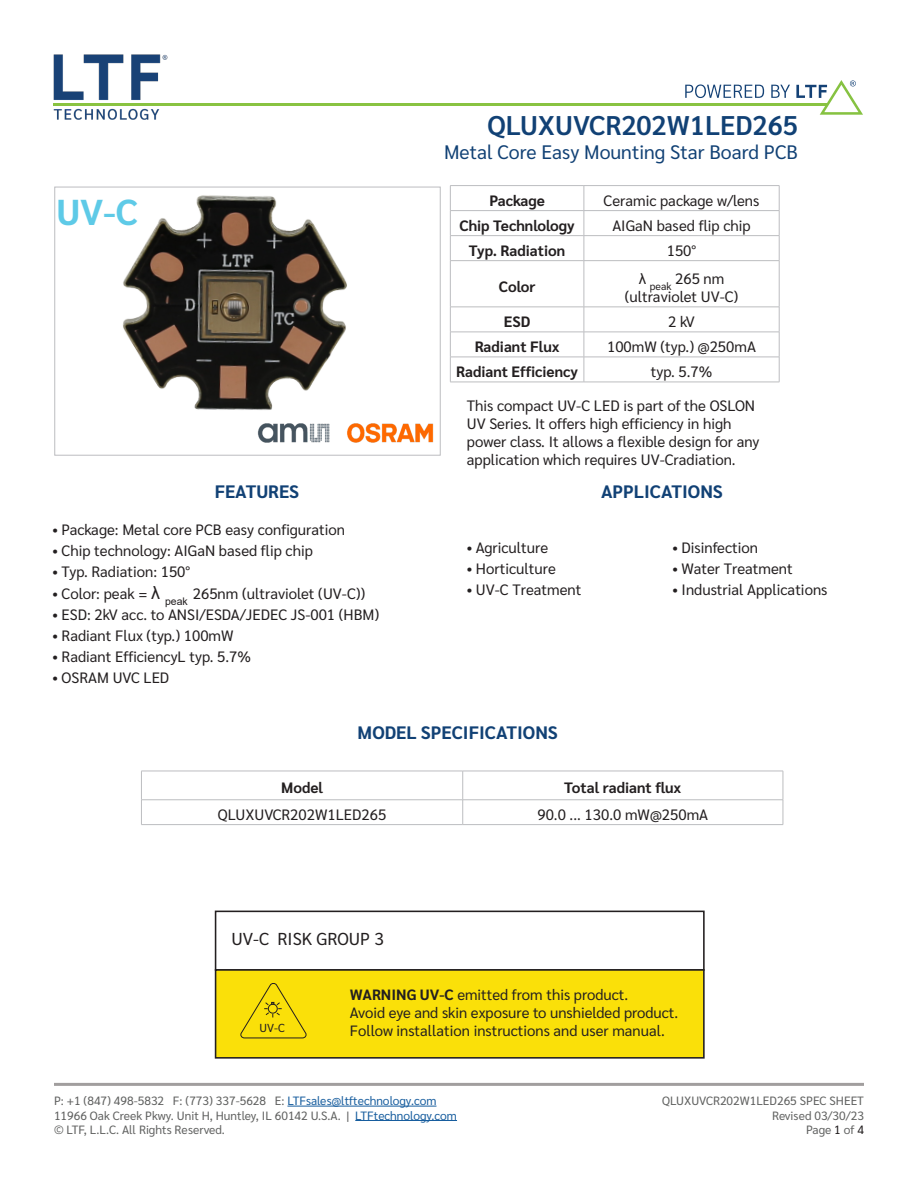
<style>
.page{position:relative;width:918px;height:1188px;background:#fff}
.page>*{position:absolute;margin:0;border:0;box-sizing:border-box;transform-origin:0 0}
.t1{font:700 36px "Sarabun";color:#5ecae7}
.t2{font:600 27px "Sarabun";color:#114175}
.t3{font:19.5px "Sarabun";color:#114175}
.t4{font:700 18px "Sarabun";color:#114175}
.t5{font:17.25px "Sarabun";color:#231f20}
.Page_Sub_Heading{font:15px/18px "Sarabun";color:#231f20;text-align:center}
.Table_Heading{font:700 15px "Sarabun";color:#231f20}
.t6{font:14.85px/17.9px "Sarabun";color:#231f20}
.t7{font:12px/14.4px "Sarabun";color:#606160}
.t8{font:11.55px "Sarabun";color:#231f20}
.s1{font-family:"Arial"}
.s2{font-family:"Arial";font-size:18px}
.s3{font-weight:700}
.s4{color:#175d9e}
.s5{color:#231f20}
</style>
<div class="page">
<img style="left:53px;top:54px;width:117px;height:66px">
<hr style="left:53px;top:103px;width:774px;height:2px;background:#89c341">
<svg style="left:685px;top:84px;width:79px;height:14px"></svg>
<svg style="left:771px;top:85px;width:19px;height:13px"></svg>
<svg style="left:796px;top:80px;width:67px;height:35px"></svg>
<hr style="left:450px;top:185px;width:134px;height:1px;background:#bcbdc0">
<hr style="left:584px;top:185px;width:195px;height:1px;background:#bcbdc0">
<hr style="left:450px;top:210px;width:134px;height:1px;background:#bcbdc0">
<hr style="left:584px;top:210px;width:195px;height:1px;background:#bcbdc0">
<hr style="left:450px;top:235px;width:134px;height:1px;background:#bcbdc0">
<svg style="left:450px;top:186px;width:1px;height:74px"></svg>
<hr style="left:584px;top:235px;width:195px;height:1px;background:#bcbdc0">
<svg style="left:584px;top:186px;width:1px;height:74px"></svg>
<svg style="left:779px;top:186px;width:1px;height:74px"></svg>
<hr style="left:450px;top:260px;width:134px;height:1px;background:#bcbdc0">
<hr style="left:450px;top:261px;width:1px;height:46px;background:#bcbdc0">
<hr style="left:584px;top:260px;width:195px;height:1px;background:#bcbdc0">
<hr style="left:584px;top:261px;width:1px;height:46px;background:#bcbdc0">
<hr style="left:779px;top:261px;width:1px;height:46px;background:#bcbdc0">
<hr style="left:450px;top:307px;width:134px;height:1px;background:#bcbdc0">
<hr style="left:584px;top:307px;width:195px;height:1px;background:#bcbdc0">
<hr style="left:450px;top:332px;width:134px;height:1px;background:#bcbdc0">
<hr style="left:584px;top:332px;width:195px;height:1px;background:#bcbdc0">
<hr style="left:450px;top:357px;width:134px;height:1px;background:#bcbdc0">
<svg style="left:450px;top:308px;width:1px;height:74px"></svg>
<hr style="left:584px;top:357px;width:195px;height:1px;background:#bcbdc0">
<svg style="left:584px;top:307px;width:1px;height:75px"></svg>
<svg style="left:779px;top:307px;width:1px;height:75px"></svg>
<hr style="left:450px;top:382px;width:134px;height:1px;background:#bcbdc0">
<hr style="left:584px;top:382px;width:195px;height:1px;background:#bcbdc0">
<img style="left:123px;top:195px;width:224px;height:215px">
<div style="left:55px;top:187px;width:385px;height:268px;border:1px solid #bcbdc0"></div>
<hr style="left:54px;top:1083px;width:810px;height:3px;background:#a19e9e">
<hr style="left:287px;top:1106px;width:149px;height:1px;background:#175d9e">
<hr style="left:355px;top:1120px;width:102px;height:1px;background:#175d9e">
<hr style="left:463px;top:771px;width:320px;height:1px;background:#bcbdc0">
<hr style="left:141px;top:800px;width:322px;height:1px;background:#bcbdc0">
<svg style="left:141px;top:772px;width:1px;height:52px"></svg>
<hr style="left:463px;top:800px;width:320px;height:1px;background:#bcbdc0">
<svg style="left:462px;top:772px;width:1px;height:52px"></svg>
<svg style="left:783px;top:771px;width:1px;height:53px"></svg>
<hr style="left:141px;top:824px;width:322px;height:1px;background:#bcbdc0">
<hr style="left:463px;top:824px;width:320px;height:1px;background:#bcbdc0">
<hr style="left:141px;top:771px;width:322px;height:1px;background:#bcbdc0">
<div style="left:215px;top:911px;width:490px;height:60px;border:2px solid #231f20"></div>
<div style="left:216px;top:970px;width:488px;height:88px;background:#fae009"></div>
<div style="left:215px;top:969px;width:490px;height:90px;border:2px solid #231f20"></div>
<svg style="left:240px;top:983px;width:67px;height:56px"></svg>
<img style="left:257px;top:423px;width:177px;height:20px">
<p class="t1" style="left:56px;top:192px;width:83px">UV-C</p>
<h2 class="t2" style="left:487px;top:110px;width:312px">QLUXUVCR202W1LED265</h2>
<h3 class="t3" style="left:444px;top:141px;width:355px">Metal Core Easy Mounting Star Board PCB</h3>
<p class="Table_Heading" style="left:489px;top:192px;width:57px">Package</p>
<p class="Page_Sub_Heading" style="left:604px;top:192px;width:157px">Ceramic package w/lens</p>
<p class="Table_Heading" style="left:459px;top:217px;width:117px">Chip Technlology</p>
<p class="Page_Sub_Heading" style="left:612px;top:217px;width:140px">AIGaN based flip chip</p>
<p class="Table_Heading" style="left:469px;top:242px;width:98px">Typ. Radiation</p>
<p class="Page_Sub_Heading" style="left:667px;top:242px;width:31px">150°</p>
<p class="Table_Heading" style="left:499px;top:278px;width:38px">Color</p>
<p class="Page_Sub_Heading" style="left:625px;top:270px;width:115px"><span class="s1">λ</span> <sub>peak</sub> 265 nm (ultraviolet UV-C)</p>
<p class="Table_Heading" style="left:504px;top:313px;width:28px">ESD</p>
<p class="Page_Sub_Heading" style="left:668px;top:313px;width:28px">2 kV</p>
<p class="Table_Heading" style="left:475px;top:338px;width:86px">Radiant Flux</p>
<p class="Page_Sub_Heading" style="left:607px;top:338px;width:150px">100mW (typ.) @250mA</p>
<p class="Table_Heading" style="left:456px;top:363px;width:123px">Radiant Efficiency</p>
<p class="Page_Sub_Heading" style="left:651px;top:363px;width:63px">typ. 5.7%</p>
<p class="Page_Sub_Heading" style="left:467px;top:397px;width:294px;text-align:left">This compact UV-C LED is part of the OSLON UV Series. It offers high efficiency in high power class. It allows a flexible design for any application which requires UV-Cradiation.</p>
<p class="t4" style="left:215px;top:482px;width:86px">FEATURES</p>
<p class="t4" style="left:601px;top:481px;width:123px">APPLICATIONS</p>
<p class="Page_Sub_Heading" style="left:52px;top:521px;width:294px">• Package: Metal core PCB easy configuration</p>
<p class="Page_Sub_Heading" style="left:52px;top:542px;width:262px">• Chip technology: AIGaN based flip chip</p>
<p class="Page_Sub_Heading" style="left:52px;top:563px;width:139px">• Typ. Radiation: 150°</p>
<p class="Page_Sub_Heading" style="left:52px;top:585px;width:314px">• Color: peak = <span class="s2">λ</span> <sub>peak</sub> 265nm (ultraviolet (UV-C))</p>
<p class="Page_Sub_Heading" style="left:52px;top:606px;width:328px">• ESD: 2kV acc. to ANSI/ESDA/JEDEC JS-001 (HBM)</p>
<p class="Page_Sub_Heading" style="left:52px;top:627px;width:183px">• Radiant Flux (typ.) 100mW</p>
<p class="Page_Sub_Heading" style="left:52px;top:648px;width:200px">• Radiant EfficiencyL typ. 5.7%</p>
<p class="Page_Sub_Heading" style="left:52px;top:669px;width:118px">• OSRAM UVC LED</p>
<p class="Page_Sub_Heading" style="left:467px;top:539px;width:83px">• Agriculture</p>
<p class="Page_Sub_Heading" style="left:467px;top:560px;width:90px">• Horticulture</p>
<p class="Page_Sub_Heading" style="left:467px;top:581px;width:116px">• UV-C Treatment</p>
<p class="t4" style="left:358px;top:723px;width:202px">MODEL SPECIFICATIONS</p>
<p class="Page_Sub_Heading" style="left:672px;top:539px;width:87px">• Disinfection</p>
<p class="Page_Sub_Heading" style="left:672px;top:560px;width:122px">• Water Treatment</p>
<p class="Page_Sub_Heading" style="left:672px;top:581px;width:157px">• Industrial Applications</p>
<p class="Table_Heading" style="left:281px;top:779px;width:43px">Model</p>
<p class="Table_Heading" style="left:564px;top:779px;width:119px">Total radiant flux</p>
<p class="Page_Sub_Heading" style="left:218px;top:806px;width:170px">QLUXUVCR202W1LED265</p>
<p class="Page_Sub_Heading" style="left:537px;top:806px;width:172px">90.0 ... 130.0 mW@250mA</p>
<p class="t5" style="left:231px;top:929px;width:154px">UV-C RISK GROUP 3</p>
<p class="t8" style="left:260px;top:1021px;width:27px">UV-C</p>
<p class="t6" style="left:350px;top:986px;width:330px"><span class="s3">WARNING UV-C</span> emitted from this product.<br>Avoid eye and skin exposure to unshielded product.<br>Follow installation instructions and user manual.</p>
<p class="t7" style="left:54px;top:1094px;width:405px">P: +1 (847) 498-5832 F: (773) 337-5628 E: <span class="s4">LTFsales@ltftechnology.com<br></span>11966 Oak Creek Pkwy. Unit H, Huntley, IL 60142 U.S.A. | <span class="s4">LTFtechnology.com </span>© LTF, L.L.C. All Rights Reserved.</p>
<p class="t7" style="left:662px;top:1094px;width:203px;text-align:right">QLUXUVCR202W1LED265 SPEC SHEET<br>Revised 03/30/23<br>Page <span class="s5">1</span> of <span class="s5">4</span></p>
</div>
